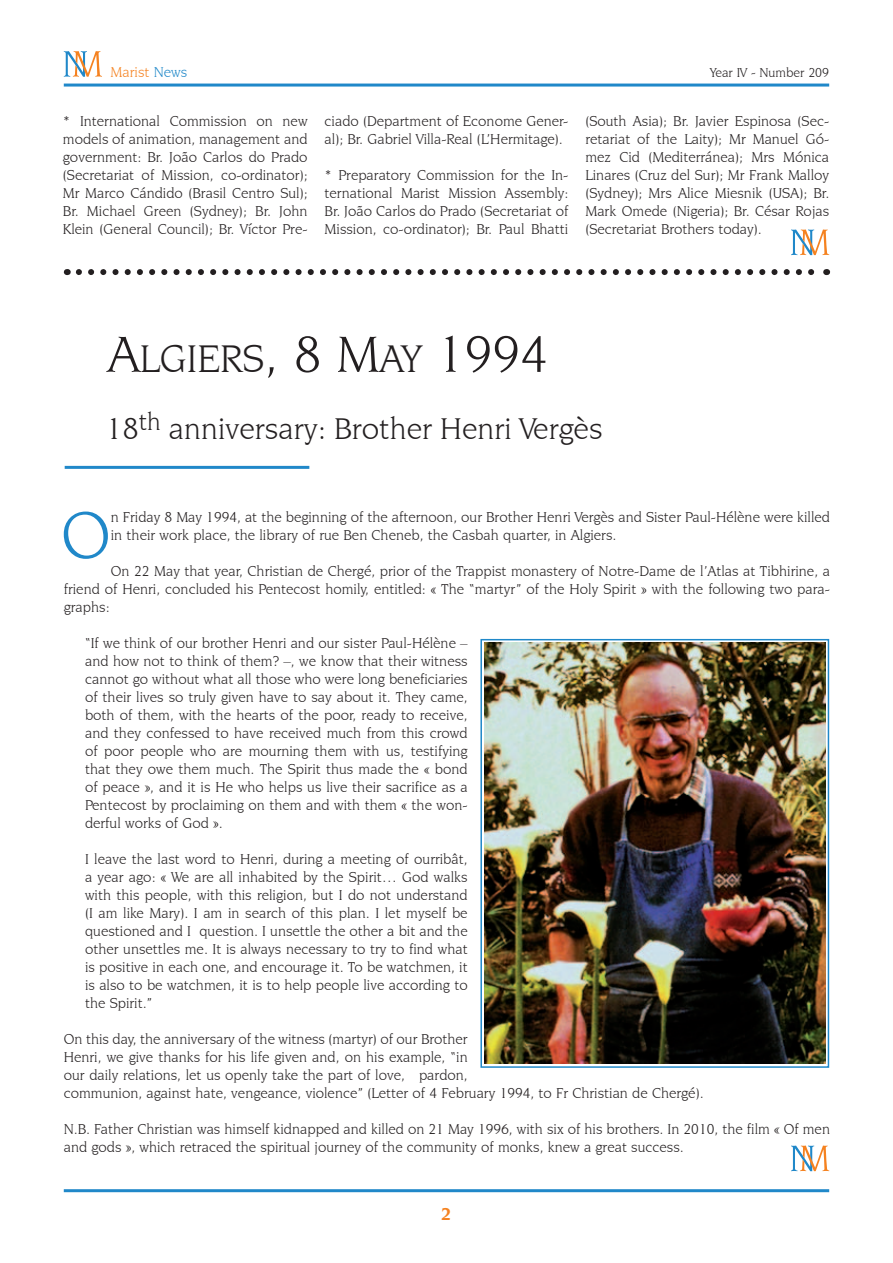
<style>
.page{position:relative;width:893px;height:1263px;background:#fff}
.page>*{position:absolute;margin:0;border:0;box-sizing:border-box;transform-origin:0 0}
.t1{font:70.2px "Novarese IT Cby BT";color:#2088c9}
.t2{font:54px "Novarese IT Cby BT";color:#231f20}
.t3{font:31.5px "Novarese IT Cby BT";color:#231f20}
.t4{font:700 18px "Novarese IT Cby BT";color:#f58220}
.t5{font:15px/18px "Novarese IT Cby BT";color:#231f20;text-align:justify}
.t6{font:15px "Novarese IT Cby BT";color:#f58220}
.t7{font:13.5px "Novarese IT Cby BT";color:#231f20}
.s1{color:#2088c9}
.s2{font-size:40.5px}
</style>
<div class="page">
<hr style="left:64px;top:84px;width:765px;height:3px;background:#2088c9">
<hr style="left:64px;top:1189px;width:765px;height:3px;background:#2088c9">
<svg style="left:64px;top:51px;width:38px;height:26px"></svg>
<hr style="left:65px;top:466px;width:244px;height:3px;background:#2088c9">
<svg style="left:79px;top:269px;width:736px;height:6px"></svg>
<svg style="left:791px;top:1145px;width:38px;height:26px"></svg>
<svg style="left:791px;top:229px;width:38px;height:26px"></svg>
<img style="left:484px;top:642px;width:341px;height:422px">
<div style="left:480px;top:639px;width:349px;height:429px;border:2px solid #2088c9"></div>
<p class="t6" style="left:111px;top:63px;width:78px">Marist <span class="s1">News</span></p>
<p class="t7" style="left:710px;top:64px;width:120px">Year IV - Number 209</p>
<p class="t5" style="left:63px;top:112px;width:246px">* International Commission on new models of animation, management and government: Br. João Carlos do Prado (Secretariat of Mission, co-ordinator); Mr Marco Cándido (Brasil Centro Sul); Br. Michael Green (Sydney); Br. John Klein (General Council); Br. Víctor Pre-</p>
<p class="t5" style="left:325px;top:112px;width:245px">ciado (Department of Econome Gener&shy;al); Br. Gabriel Villa-Real (L’Hermitage).</p>
<p class="t5" style="left:325px;top:166px;width:245px">* Preparatory Commission for the In&shy;ternational Marist Mission Assembly:<br>Br. João Carlos do Prado (Secretariat of Mission, co-ordinator); Br. Paul Bhatti</p>
<p class="t5" style="left:585px;top:112px;width:245px">(South Asia); Br. Javier Espinosa (Sec&shy;retariat of the Laity); Mr Manuel Gó&shy;mez Cid (Mediterránea); Mrs Mónica Linares (Cruz del Sur); Mr Frank Malloy (Sydney); Mrs Alice Miesnik (USA); Br.<br>Mark Omede (Nigeria); Br. César Rojas (Secretariat Brothers today).</p>
<h2 class="t2" style="left:107px;top:322px;width:442px">A<span class="s2">LGIERS</span>, 8 M<span class="s2">AY</span> 1994</h2>
<h3 class="t3" style="left:106px;top:409px;width:498px">18<sup>th</sup> anniversary: Brother Henri Vergès</h3>
<h1 class="t1" style="left:61px;top:493px;width:52px">O</h1>
<p class="t5" style="left:111px;top:508px;width:721px">n Friday 8 May 1994, at the beginning of the afternoon, our Brother Henri Vergès and Sister Paul-Hélène were killed in their work place, the library of rue Ben Cheneb, the Casbah quarter, in Algiers.</p>
<p class="t5" style="left:64px;top:562px;width:768px;text-indent:47px">On 22 May that year, Christian de Chergé, prior of the Trappist monastery of Notre-Dame de l’Atlas at Tibhirine, a friend of Henri, concluded his Pentecost homily, entitled: « The “martyr” of the Holy Spirit » with the following two para&shy;graphs:</p>
<p class="t5" style="left:85px;top:634px;width:384px">“If we think of our brother Henri and our sister Paul-Hélène – and how not to think of them? –, we know that their witness cannot go without what all those who were long beneficiaries of their lives so truly given have to say about it. They came, both of them, with the hearts of the poor, ready to receive, and they confessed to have received much from this crowd of poor people who are mourning them with us, testifying that they owe them much. The Spirit thus made the « bond of peace », and it is He who helps us live their sacrifice as a Pentecost by proclaiming on them and with them « the won&shy;derful works of God ».</p>
<p class="t5" style="left:85px;top:850px;width:384px">I leave the last word to Henri, during a meeting of ourribât, a year ago: « We are all inhabited by the Spirit… God walks with this people, with this religion, but I do not understand (I am like Mary). I am in search of this plan. I let myself be questioned and I question. I unsettle the other a bit and the other unsettles me. It is always necessary to try to find what is positive in each one, and encourage it. To be watchmen, it is also to be watchmen, it is to help people live according to the Spirit.”</p>
<p class="t5" style="left:64px;top:1030px;width:641px;text-align:left">On this day, the anniversary of the witness (martyr) of our Brother<br>Henri, we give thanks for his life given and, on his example, “in<br>our daily relations, let us openly take the part of love, pardon,<br>communion, against hate, vengeance, violence” (Letter of 4 February 1994, to Fr Christian de Chergé).</p>
<p class="t5" style="left:64px;top:1120px;width:768px">N.B. Father Christian was himself kidnapped and killed on 21 May 1996, with six of his brothers. In 2010, the film « Of men and gods », which retraced the spiritual journey of the community of monks, knew a great success.</p>
<p class="t4" style="left:441px;top:1203px;width:12px">2</p>
</div>
